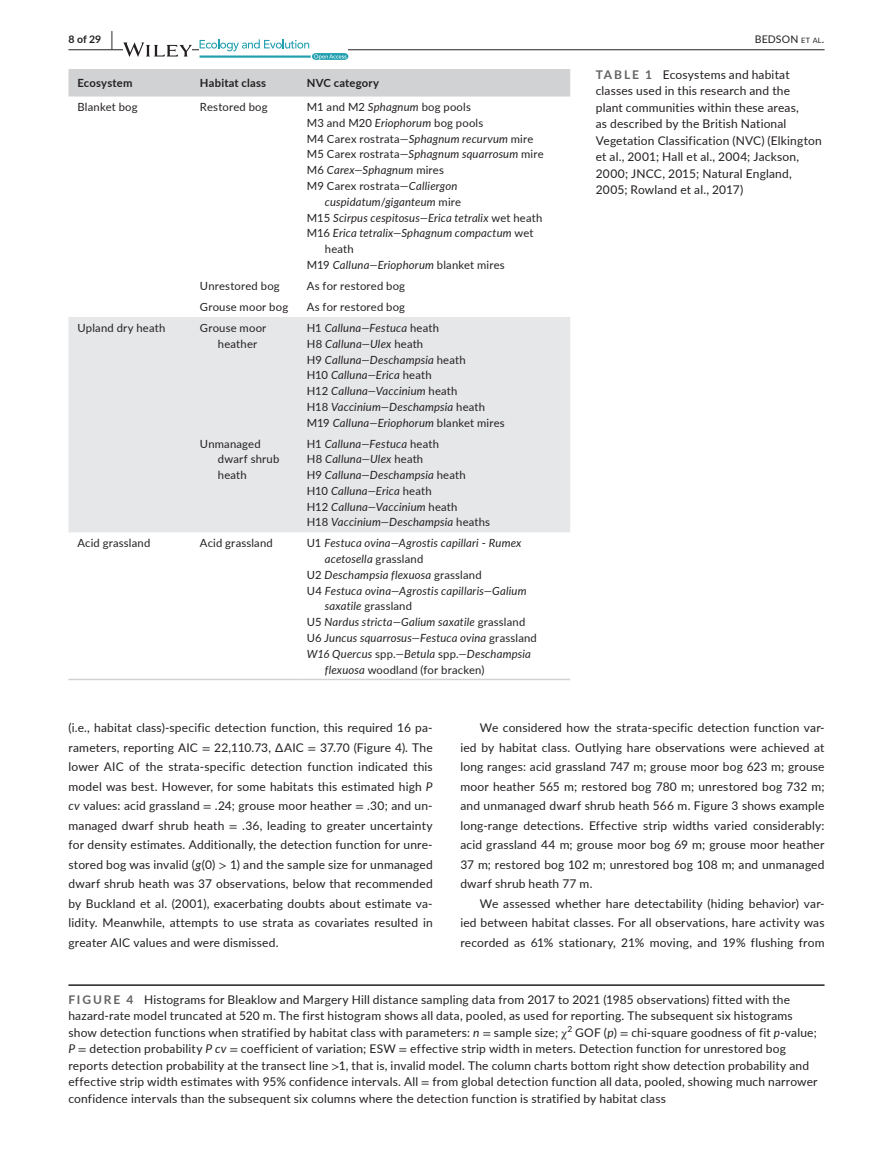
<style>
.page{position:relative;width:893px;height:1174px;background:#fff}
.page>*{position:absolute;margin:0;border:0;box-sizing:border-box;transform-origin:0 0}
.t1{font:12px/19.5px "Lato";letter-spacing:.015em;color:#231f20;text-align:justify}
.t2{font:italic 11.25px/15.8px "Lato";letter-spacing:.015em;color:#231f20}
.t3{font:11.25px/15.8px "Lato";letter-spacing:.015em;color:#231f20}
.t4{font:700 11.25px "Lato";letter-spacing:.015em;color:#231f20}
.t5{font:10.5px "Lato";letter-spacing:.02em;color:#231f20}
.t6{font:700 10.5px "Lato";color:#231f20}
.s1{font-size:19.5px}
.s2{font-size:7.35px}
.s3{font-style:italic}
.s4{font-style:normal}
.s5{font-weight:700;color:#636366}
.s6{font-family:"STIX"}
</style>
<div class="page">
<hr style="left:68px;top:49px;width:756px;height:1px;background:#231f20">
<svg style="left:123px;top:42px;width:69px;height:15px"></svg>
<svg style="left:200px;top:39px;width:148px;height:21px"></svg>
<div style="left:68px;top:69px;width:502px;height:28px;background:#d1d2d4"></div>
<div style="left:68px;top:317px;width:502px;height:215px;background:#e6e7e9"></div>
<hr style="left:68px;top:678px;width:123px;height:2px;background:#d1d2d4">
<hr style="left:191px;top:678px;width:107px;height:2px;background:#d1d2d4">
<hr style="left:298px;top:678px;width:272px;height:2px;background:#d1d2d4">
<hr style="left:68px;top:984px;width:756px;height:2px;background:#231f20">
<p class="t6" style="left:68px;top:31px;width:46px">8 of 29 <span class="s1">|</span></p>
<p class="t5" style="left:755px;top:31px;width:71px">BEDSON <span class="s2">et al</span>.</p>
<p class="t4" style="left:77px;top:75px;width:57px">Ecosystem</p>
<p class="t4" style="left:200px;top:75px;width:68px">Habitat class</p>
<p class="t4" style="left:307px;top:75px;width:74px">NVC category</p>
<p class="t3" style="left:77px;top:99px;width:62px">Blanket bog</p>
<p class="t3" style="left:200px;top:99px;width:69px">Restored bog</p>
<p class="t3" style="left:307px;top:99px;width:165px">M1 and M2 <span class="s3">Sphagnum</span> bog pools</p>
<p class="t3" style="left:307px;top:115px;width:178px">M3 and M20 <span class="s3">Eriophorum</span> bog pools</p>
<p class="t3" style="left:307px;top:130px;width:228px">M4 Carex rostrata—<span class="s3">Sphagnum recurvum</span> mire</p>
<p class="t3" style="left:307px;top:146px;width:238px">M5 Carex rostrata—<span class="s3">Sphagnum squarrosum</span> mire</p>
<p class="t2" style="left:307px;top:162px;width:139px"><span class="s4">M6</span> Carex—Sphagnum <span class="s4">mires</span></p>
<p class="t3" style="left:307px;top:178px;width:152px">M9 Carex rostrata—<span class="s3">Calliergon</span></p>
<p class="t2" style="left:325px;top:193px;width:138px">cuspidatum<span class="s4">/</span>giganteum <span class="s4">mire</span></p>
<p class="t2" style="left:307px;top:209px;width:237px"><span class="s4">M15</span> Scirpus cespitosus—Erica tetralix <span class="s4">wet heath</span></p>
<p class="t2" style="left:307px;top:225px;width:228px"><span class="s4">M16</span> Erica tetralix—Sphagnum compactum <span class="s4">wet</span></p>
<p class="t3" style="left:325px;top:241px;width:30px">heath</p>
<p class="t2" style="left:307px;top:256px;width:199px"><span class="s4">M19</span> Calluna—Eriophorum <span class="s4">blanket mires</span></p>
<p class="t3" style="left:200px;top:277px;width:81px">Unrestored bog</p>
<p class="t3" style="left:307px;top:277px;width:100px">As for restored bog</p>
<p class="t3" style="left:200px;top:298px;width:90px">Grouse moor bog</p>
<p class="t3" style="left:307px;top:298px;width:100px">As for restored bog</p>
<p class="t3" style="left:77px;top:319px;width:89px">Upland dry heath</p>
<p class="t3" style="left:218px;top:319px;width:50px;text-indent:-18px">Grouse moor heather</p>
<p class="t2" style="left:307px;top:319px;width:199px"><span class="s4">H1</span> Calluna—Festuca <span class="s4">heath<br>H8</span> Calluna—Ulex <span class="s4">heath<br>H9</span> Calluna—Deschampsia <span class="s4">heath<br>H10</span> Calluna—Erica <span class="s4">heath<br>H12</span> Calluna—Vaccinium <span class="s4">heath<br>H18</span> Vaccinium—Deschampsia <span class="s4">heath<br>M19</span> Calluna—Eriophorum <span class="s4">blanket mires</span></p>
<p class="t3" style="left:218px;top:435px;width:63px;text-indent:-18px">Unmanaged dwarf shrub heath</p>
<p class="t2" style="left:307px;top:435px;width:185px"><span class="s4">H1</span> Calluna—Festuca <span class="s4">heath<br>H8</span> Calluna—Ulex <span class="s4">heath<br>H9</span> Calluna—Deschampsia <span class="s4">heath<br>H10</span> Calluna—Erica <span class="s4">heath<br>H12</span> Calluna—Vaccinium <span class="s4">heath<br>H18</span> Vaccinium—Deschampsia <span class="s4">heaths</span></p>
<p class="t3" style="left:77px;top:535px;width:74px">Acid grassland</p>
<p class="t3" style="left:200px;top:535px;width:74px">Acid grassland</p>
<p class="t2" style="left:307px;top:535px;width:216px"><span class="s4">U1</span> Festuca ovina—Agrostis capillari <span class="s4">-</span> Rumex</p>
<p class="t2" style="left:325px;top:551px;width:100px">acetosella <span class="s4">grassland</span></p>
<p class="t2" style="left:307px;top:566px;width:176px"><span class="s4">U2</span> Deschampsia flexuosa <span class="s4">grassland</span></p>
<p class="t2" style="left:307px;top:582px;width:221px"><span class="s4">U4</span> Festuca ovina—Agrostis capillaris—Galium</p>
<p class="t3" style="left:325px;top:598px;width:89px"><span class="s3">saxatile</span> grassland</p>
<p class="t2" style="left:307px;top:614px;width:220px"><span class="s4">U5</span> Nardus stricta—Galium saxatile <span class="s4">grassland</span></p>
<p class="t2" style="left:307px;top:629px;width:232px"><span class="s4">U6</span> Juncus squarrosus—Festuca ovina <span class="s4">grassland</span></p>
<p class="t2" style="left:307px;top:645px;width:226px">W16 Quercus <span class="s4">spp.</span>—Betula <span class="s4">spp.</span>—Deschampsia</p>
<p class="t3" style="left:325px;top:661px;width:161px"><span class="s3">flexuosa</span> woodland (for bracken)</p>
<p class="t1" style="left:596px;top:66px;width:228px;line-height:16.5px;text-align:left"><span class="s5">TABLE 1</span> Ecosystems and habitat classes used in this research and the<br>plant communities within these areas,<br>as described by the British National Vegetation Classification (NVC) (Elkington et al., 2001; Hall et al., 2004; Jackson, 2000; JNCC, 2015; Natural England, 2005; Rowland et al., 2017)</p>
<p class="t1" style="left:68px;top:717px;width:366px">(i.e., habitat class)-specific detection function, this required 16 pa&shy;rameters, reporting AIC <span class="s6">=</span> 22,110.73, ∆AIC <span class="s6">=</span> 37.70 (Figure 4). The lower AIC of the strata-specific detection function indicated this model was best. However, for some habitats this estimated high <span class="s3">P cv</span> values: acid grassland <span class="s6">=</span> .24; grouse moor heather <span class="s6">=</span> .30; and un&shy;managed dwarf shrub heath <span class="s6">=</span> .36, leading to greater uncertainty for density estimates. Additionally, the detection function for unre&shy;stored bog was invalid (<span class="s3">g</span>(0) <span class="s6">&gt;</span> 1) and the sample size for unmanaged dwarf shrub heath was 37 observations, below that recommended by Buckland et al. (2001), exacerbating doubts about estimate va&shy;lidity. Meanwhile, attempts to use strata as covariates resulted in greater AIC values and were dismissed.</p>
<p class="t1" style="left:460px;top:717px;width:366px;text-indent:20px">We considered how the strata-specific detection function var&shy;ied by habitat class. Outlying hare observations were achieved at long ranges: acid grassland 747 m; grouse moor bog 623 m; grouse moor heather 565 m; restored bog 780 m; unrestored bog 732 m; and unmanaged dwarf shrub heath 566 m. Figure 3 shows example long-range detections. Effective strip widths varied considerably: acid grassland 44 m; grouse moor bog 69 m; grouse moor heather 37 m; restored bog 102 m; unrestored bog 108 m; and unmanaged dwarf shrub heath 77 m.</p>
<p class="t1" style="left:460px;top:893px;width:366px;text-indent:20px">We assessed whether hare detectability (hiding behavior) var&shy;ied between habitat classes. For all observations, hare activity was recorded as 61% stationary, 21% moving, and 19% flushing from</p>
<p class="t1" style="left:68px;top:990px;width:751px;line-height:16.5px;text-align:left"><span class="s5">FIGURE 4</span> Histograms for Bleaklow and Margery Hill distance sampling data from 2017 to 2021 (1985 observations) fitted with the hazard-rate model truncated at 520 m. The first histogram shows all data, pooled, as used for reporting. The subsequent six histograms show detection functions when stratified by habitat class with parameters: <span class="s3">n</span> <span class="s6">=</span> sample size; <span class="s6">χ</span><sup>2</sup> GOF (<span class="s3">p</span>) <span class="s6">=</span> chi-square goodness of fit <span class="s3">p</span>-value; <span class="s3">P</span> <span class="s6">=</span> detection probability <span class="s3">P cv</span> <span class="s6">=</span> coefficient of variation; ESW <span class="s6">=</span> effective strip width in meters. Detection function for unrestored bog reports detection probability at the transect line <span class="s6">&gt;</span>1, that is, invalid model. The column charts bottom right show detection probability and effective strip width estimates with 95% confidence intervals. All <span class="s6">=</span> from global detection function all data, pooled, showing much narrower confidence intervals than the subsequent six columns where the detection function is stratified by habitat class</p>
</div>
